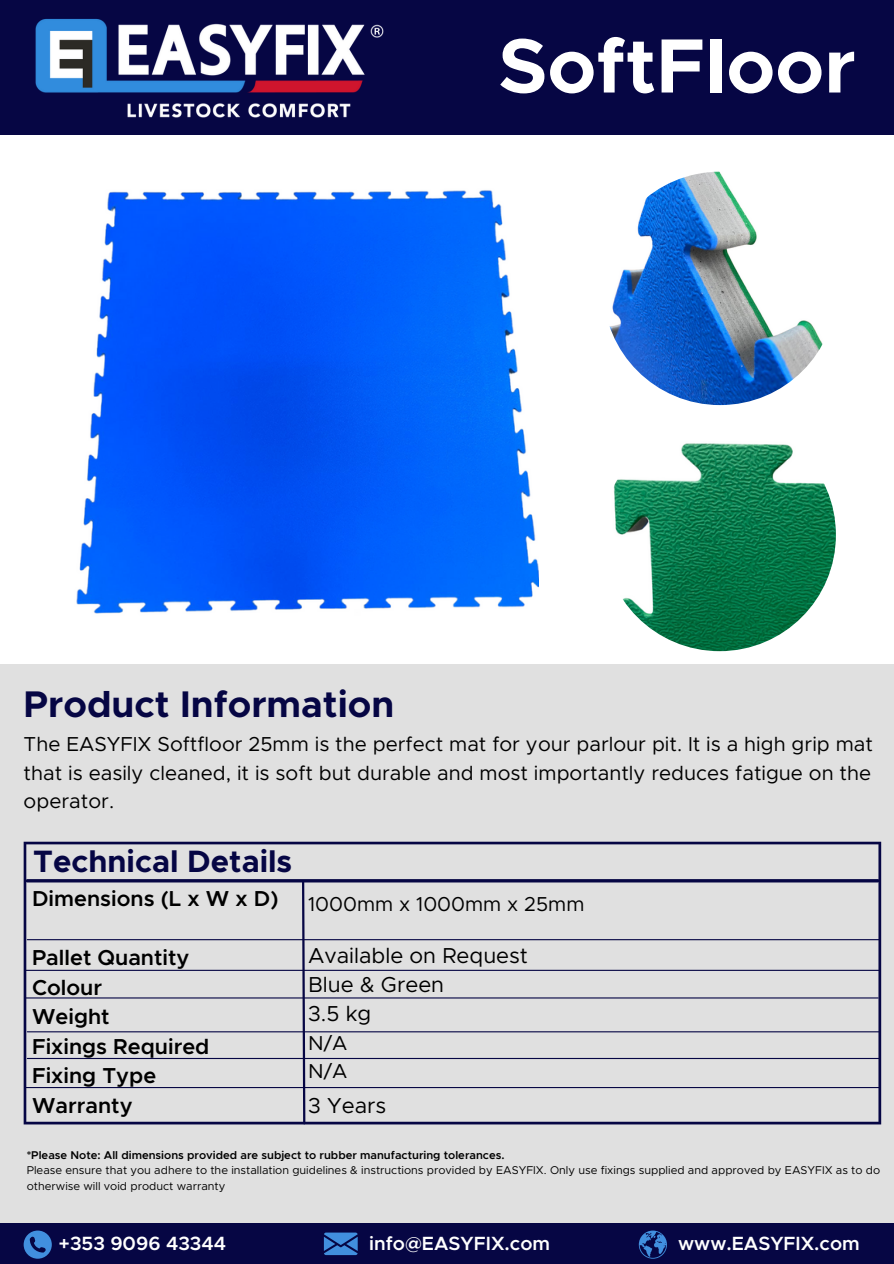
<style>
.page{position:relative;width:894px;height:1264px;background:#fff}
.page>*{position:absolute;margin:0;border:0;box-sizing:border-box;transform-origin:0 0}
.t1{font:700 77.1px "Metropolis";color:#fff}
.t2{font:700 37.2px "Metropolis";color:#060644}
.t3{font:700 31.05px "Metropolis";color:#060644}
.t4{font:600 21.75px/29.5px "Metropolis";color:#000}
.t5{font:21.75px "Metropolis";color:#000}
.t6{font:20.25px/28.2px "Metropolis";color:#000;text-align:justify}
.t7{font:600 19.2px "Metropolis";color:#fff}
.t8{font:11.25px/15.8px "Metropolis";color:#000}
.t9{font:600 11.25px "Metropolis";color:#000}
</style>
<div class="page">
<div style="left:0;top:664px;width:893px;height:599px;background:#e0e0e0"></div>
<svg style="left:24px;top:841px;width:856px;height:283px"></svg>
<hr style="left:27px;top:879px;width:850px;height:3px;background:#060644">
<hr style="left:27px;top:1031px;width:853px;height:1px;background:#060644">
<hr style="left:26px;top:1086px;width:853px;height:2px;background:#060644">
<svg style="left:301px;top:882px;width:5px;height:243px"></svg>
<div style="left:0;top:1223px;width:893px;height:40px;background:#060644"></div>
<svg style="left:24px;top:1230px;width:28px;height:28px"></svg>
<svg style="left:324px;top:1232px;width:33px;height:22px"></svg>
<svg style="left:638px;top:1230px;width:28px;height:28px"></svg>
<img style="left:603px;top:418px;width:232px;height:233px;border-radius:50%">
<div style="left:0;top:0;width:893px;height:135px;background:#060644"></div>
<img style="left:35px;top:18px;width:349px;height:100px">
<hr style="left:26px;top:969px;width:853px;height:1px;background:#060644">
<hr style="left:25px;top:997px;width:852px;height:1px;background:#060644">
<hr style="left:27px;top:1057px;width:853px;height:2px;background:#060644">
<hr style="left:27px;top:939px;width:853px;height:1px;background:#060644">
<img style="left:603px;top:172px;width:233px;height:233px;border-radius:50%">
<img style="left:76px;top:190px;width:462px;height:424px">
<h1 class="t1" style="left:498px;top:31px;width:358px">SoftFloor</h1>
<h2 class="t2" style="left:24px;top:687px;width:372px">Product Information</h2>
<p class="t6" style="left:24px;top:731px;width:850px">The EASYFIX Softfloor 25mm is the perfect mat for your parlour pit. It is a high grip mat that is easily cleaned, it is soft but durable and most importantly reduces fatigue on the operator.</p>
<h3 class="t3" style="left:33px;top:847px;width:260px">Technical Details</h3>
<p class="t4" style="left:32px;top:884px;width:248px">Dimensions (L x W x D)</p>
<p class="t4" style="left:32px;top:944px;width:179px">Pallet Quantity<br>Colour<br>Weight<br>Fixings Required<br>Fixing Type<br>Warranty</p>
<p class="t5" style="left:308px;top:945px;width:221px">Available on Request</p>
<p class="t6" style="left:308px;top:890px;width:278px">1000mm x 1000mm x 25mm</p>
<p class="t5" style="left:308px;top:974px;width:137px">Blue &amp; Green</p>
<p class="t5" style="left:308px;top:1003px;width:65px">3.5 kg</p>
<p class="t6" style="left:308px;top:1030px;width:41px">N/A<br>N/A</p>
<p class="t5" style="left:308px;top:1095px;width:80px">3 Years</p>
<p class="t9" style="left:27px;top:1149px;width:479px">*Please Note: All dimensions provided are subject to rubber manufacturing tolerances.</p>
<p class="t8" style="left:27px;top:1163px;width:854px">Please ensure that you adhere to the installation guidelines &amp; instructions provided by EASYFIX. Only use fixings supplied and approved by EASYFIX as to do otherwise will void product warranty</p>
<p class="t7" style="left:58px;top:1234px;width:169px">+353 9096 43344</p>
<p class="t7" style="left:369px;top:1234px;width:182px">info@EASYFIX.com</p>
<p class="t7" style="left:678px;top:1234px;width:183px">www.EASYFIX.com</p>
</div>
